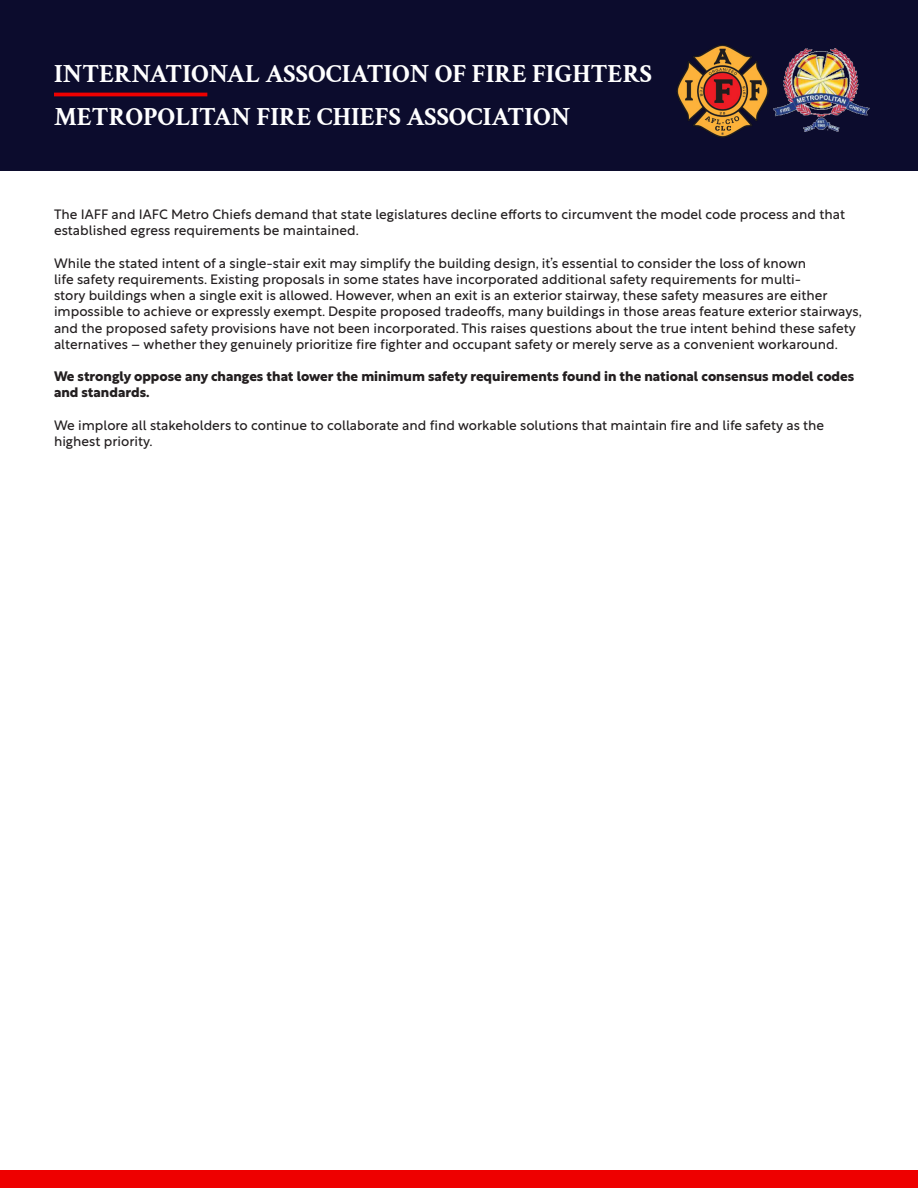
<style>
.page{position:relative;width:918px;height:1188px;background:#fff}
.page>*{position:absolute;margin:0;border:0;box-sizing:border-box;transform-origin:0 0}
.t1{font:700 25.8px "Crimson Text";color:#fff}
.t2{font:13.5px/16.2px "Rustica";color:#231f20}
.t3{font:700 13.5px/16.2px "Rustica";color:#231f20}
</style>
<div class="page">
<div style="left:0;top:1170px;width:918px;height:18px;background:#e00"></div>
<div style="left:0;top:0;width:918px;height:171px;background:#0c0c2d"></div>
<img style="left:676px;top:45px;width:87px;height:92px">
<img style="left:763px;top:48px;width:107px;height:84px">
<hr style="left:54px;top:93px;width:153px;height:3px;background:#e00">
<p class="t1" style="left:54px;top:54px;width:600px">INTERNATIONAL ASSOCIATION OF FIRE FIGHTERS</p>
<p class="t1" style="left:54px;top:98px;width:518px">METROPOLITAN FIRE CHIEFS ASSOCIATION</p>
<p class="t2" style="left:54px;top:205px;width:793px">The IAFF and IAFC Metro Chiefs demand that state legislatures decline efforts to circumvent the model code process and that established egress requirements be maintained.</p>
<p class="t2" style="left:54px;top:253px;width:809px">While the stated intent of a single-stair exit may simplify the building design, it’s essential to consider the loss of known<br>life safety requirements. Existing proposals in some states have incorporated additional safety requirements for multi-<br>story buildings when a single exit is allowed. However, when an exit is an exterior stairway, these safety measures are either impossible to achieve or expressly exempt. Despite proposed tradeoffs, many buildings in those areas feature exterior stairways, and the proposed safety provisions have not been incorporated. This raises questions about the true intent behind these safety alternatives – whether they genuinely prioritize fire fighter and occupant safety or merely serve as a convenient workaround.</p>
<p class="t3" style="left:54px;top:367px;width:802px">We strongly oppose any changes that lower the minimum safety requirements found in the national consensus model codes and standards.</p>
<p class="t2" style="left:54px;top:415px;width:772px">We implore all stakeholders to continue to collaborate and find workable solutions that maintain fire and life safety as the highest priority.</p>
</div>
